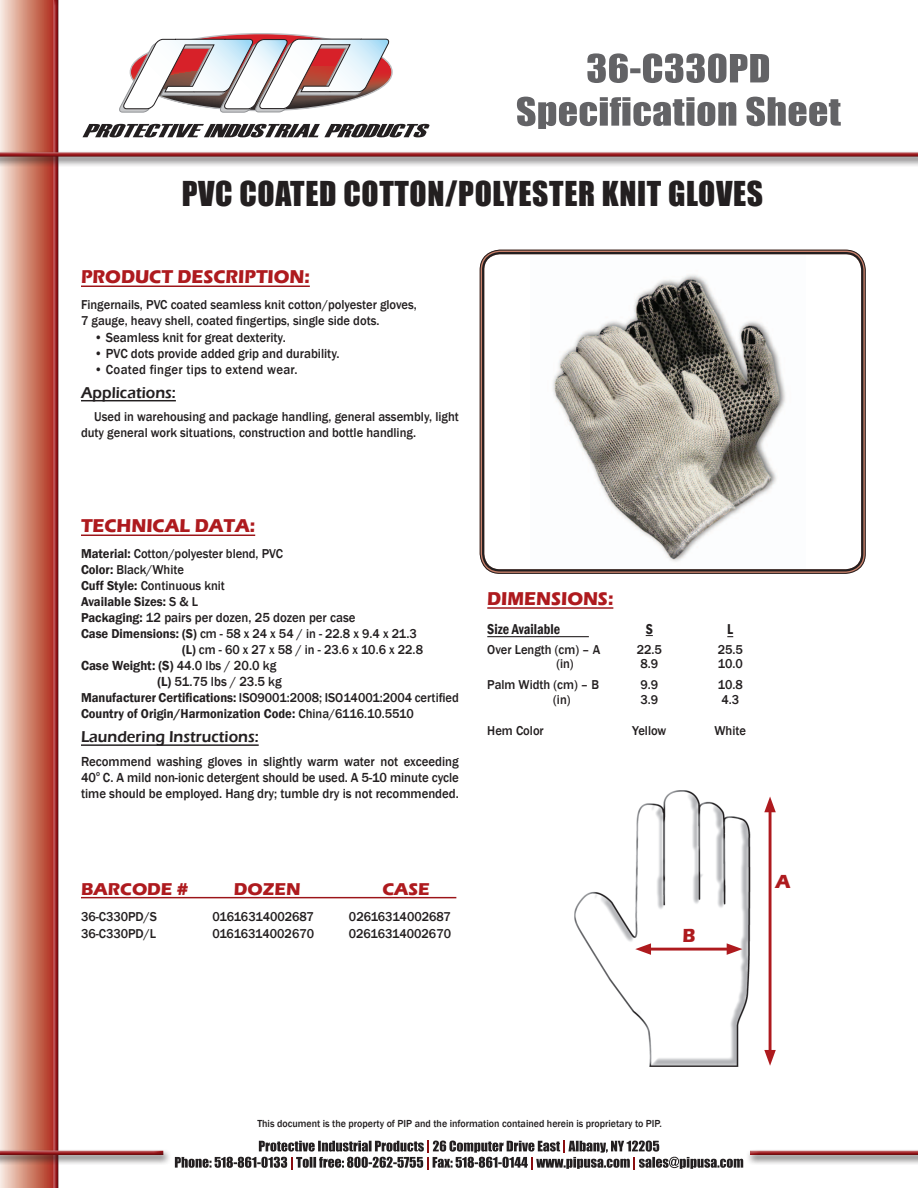
<style>
.page{position:relative;width:918px;height:1188px;background:#fff}
.page>*{position:absolute;margin:0;border:0;box-sizing:border-box;transform-origin:0 0}
.t1{font:31.5px "Impact";letter-spacing:.02em;color:#231f20}
.t2{font:700 19.5px "Eras ITC";color:#ae1a1e;scale:.95 1}
.t3{font:700 19.05px "Eras ITC";color:#ae1a1e;scale:.95 1}
.t4{font:700 17.7px "Eras ITC";color:#ae1a1e}
.header_small{font:600 16.2px "Eras ITC";color:#231f20;scale:.95 1}
.body_text{font:600 condensed 14.7px "Franklin Gothic";color:#231f20;scale:.95 1}
.body_text-2{font:500 13.5px/16.2px "Franklin Gothic";color:#231f20;text-align:justify;scale:.95 1}
.body_text-3{font:500 13.5px "Franklin Gothic";letter-spacing:.02em;color:#231f20;scale:.95 1}
.body_text-4{font:600 13.5px "Franklin Gothic";color:#231f20;scale:.95 1}
.body_text-5{font:500 13.2px/15.9px "Franklin Gothic";color:#231f20;scale:.95 1}
.body_text-6{font:600 13.2px "Franklin Gothic";color:#231f20;scale:.95 1}
.body_text-7{font:500 10.5px "Franklin Gothic";color:#231f20;scale:.95 1}
.s1{font-weight:600}
.s2{font-weight:500}
.s3{font-weight:600;font-size:13.2px}
</style>
<div class="page">
<img style="left:574px;top:790px;width:177px;height:277px">
<div style="left:0;top:0;width:56px;height:1188px;background:linear-gradient(to right,#f8ecdc,#ae2a15)"></div>
<div style="left:53px;top:0;width:8px;height:1188px;background:#231f20;opacity:.75"></div>
<div style="left:0;top:149px;width:918px;height:18px;background:#231f20;opacity:.75"></div>
<div style="left:0;top:152px;width:918px;height:7px;background:#231f20;opacity:.75"></div>
<hr style="left:81px;top:286px;width:229px;height:1px;background:#9c1418">
<hr style="left:81px;top:400px;width:95px;height:1px;background:#231f20">
<hr style="left:769px;top:807px;width:3px;height:248px;background:#ae1a1e">
<svg style="left:764px;top:796px;width:12px;height:16px"></svg>
<svg style="left:764px;top:1050px;width:12px;height:16px"></svg>
<hr style="left:646px;top:948px;width:86px;height:3px;background:#ae1a1e">
<svg style="left:727px;top:943px;width:15px;height:12px"></svg>
<svg style="left:635px;top:943px;width:16px;height:12px"></svg>
<hr style="left:487px;top:607px;width:126px;height:2px;background:#9c1418">
<hr style="left:487px;top:636px;width:102px;height:1px;background:#231f20">
<svg style="left:175px;top:1141px;width:568px;height:28px"></svg>
<hr style="left:81px;top:897px;width:375px;height:1px;background:#9c1418">
<hr style="left:81px;top:535px;width:174px;height:1px;background:#9c1418">
<hr style="left:81px;top:744px;width:178px;height:2px;background:#231f20">
<div style="left:0;top:1148px;width:171px;height:17px;background:#231f20;opacity:.75"></div>
<div style="left:0;top:1150px;width:165px;height:7px;background:#231f20;opacity:.75"></div>
<div style="left:745px;top:1148px;width:173px;height:17px;background:#231f20;opacity:.75"></div>
<div style="left:750px;top:1150px;width:168px;height:7px;background:#231f20;opacity:.75"></div>
<svg style="left:83px;top:124px;width:347px;height:13px"></svg>
<svg style="left:119px;top:34px;width:273px;height:79px"></svg>
<svg style="left:517px;top:97px;width:324px;height:32px"></svg>
<svg style="left:587px;top:53px;width:182px;height:30px"></svg>
<img style="left:553px;top:274px;width:233px;height:288px">
<div style="left:480px;top:250px;width:386px;height:324px;border:1px solid #231f20;border-radius:20px"></div>
<div style="left:482px;top:252px;width:381px;height:320px;border:2px solid #231f20;border-radius:17px"></div>
<p class="t1" style="left:182px;top:170px;width:583px">PVC COATED COTTON/POLYESTER KNIT GLOVES</p>
<p class="t3" style="left:81px;top:266px;width:242px">PRODUCT DESCRIPTION:</p>
<p class="body_text-5" style="left:81px;top:297px;width:355px">Fingernails, PVC coated seamless knit cotton/polyester gloves,</p>
<p class="body_text-5" style="left:81px;top:313px;width:316px">7 gauge, heavy shell, coated fingertips, single side dots.</p>
<p class="body_text-2" style="left:94px;top:329px;width:203px">• Seamless knit for great dexterity.</p>
<p class="body_text-2" style="left:94px;top:345px;width:260px">• PVC dots provide added grip and durability.</p>
<p class="body_text-3" style="left:94px;top:361px;width:216px">• Coated finger tips to extend wear.</p>
<p class="header_small" style="left:81px;top:383px;width:101px">Applications:</p>
<p class="body_text-5" style="left:81px;top:409px;width:399px;text-indent:13px">Used in warehousing and package handling, general assembly, light duty general work situations, construction and bottle handling.</p>
<p class="t3" style="left:81px;top:515px;width:185px">TECHNICAL DATA:</p>
<p class="body_text-5" style="left:81px;top:546px;width:214px"><span class="s1">Material:</span> Cotton/polyester blend, PVC</p>
<p class="body_text-5" style="left:81px;top:562px;width:110px"><span class="s1">Color:</span> Black/White</p>
<p class="body_text-5" style="left:81px;top:578px;width:153px"><span class="s1">Cuff Style:</span> Continuous knit</p>
<p class="body_text-6" style="left:81px;top:594px;width:125px">Available Sizes: <span class="s2">S &amp; L</span></p>
<p class="body_text-2" style="left:81px;top:610px;width:291px"><span class="s3">Packaging:</span> 12 pairs per dozen, 25 dozen per case</p>
<p class="body_text-5" style="left:81px;top:626px;width:355px"><span class="s1">Case Dimensions: (S)</span> cm - 58 x 24 x 54 / in - 22.8 x 9.4 x 21.3</p>
<p class="body_text-5" style="left:182px;top:642px;width:255px"><span class="s1">(L)</span> cm - 60 x 27 x 58 / in - 23.6 x 10.6 x 22.8</p>
<p class="body_text-4" style="left:81px;top:657px;width:207px">Case Weight: (S) <span class="s2">44.0 lbs / 20.0 kg</span></p>
<p class="body_text-2" style="left:157px;top:674px;width:133px"><span class="s1">(L)</span> 51.75 lbs / 23.5 kg</p>
<p class="body_text-5" style="left:81px;top:690px;width:399px"><span class="s1">Manufacturer Certifications:</span> ISO9001:2008; ISO14001:2004 certified</p>
<p class="body_text-6" style="left:81px;top:706px;width:352px">Country of Origin/Harmonization Code: <span class="s2">China/6116.10.5510</span></p>
<p class="header_small" style="left:81px;top:728px;width:189px">Laundering Instructions:</p>
<p class="body_text-2" style="left:81px;top:753px;width:399px">Recommend washing gloves in slightly warm water not exceeding 40<sup>o</sup> C. A mild non-ionic detergent should be used. A 5-10 minute cycle time should be employed. Hang dry; tumble dry is not recommended.</p>
<p class="t3" style="left:487px;top:588px;width:134px">DIMENSIONS:</p>
<p class="body_text" style="left:487px;top:620px;width:78px">Size Available</p>
<p class="body_text" style="left:646px;top:620px;width:9px">S</p>
<p class="body_text" style="left:727px;top:620px;width:8px">L</p>
<p class="body_text-5" style="left:487px;top:641px;width:120px">Over Length (cm) – A</p>
<p class="body_text-5" style="left:637px;top:641px;width:28px">22.5</p>
<p class="body_text-5" style="left:718px;top:641px;width:28px">25.5</p>
<p class="body_text-5" style="left:556px;top:656px;width:20px">(in)</p>
<p class="body_text-5" style="left:640px;top:656px;width:20px">8.9</p>
<p class="body_text-5" style="left:718px;top:656px;width:28px">10.0</p>
<p class="body_text-5" style="left:487px;top:677px;width:119px">Palm Width (cm) – B</p>
<p class="body_text-5" style="left:640px;top:677px;width:20px">9.9</p>
<p class="body_text-5" style="left:718px;top:677px;width:28px">10.8</p>
<p class="body_text-5" style="left:553px;top:691px;width:20px">(in)</p>
<p class="body_text-5" style="left:640px;top:691px;width:20px">3.9</p>
<p class="body_text-5" style="left:721px;top:691px;width:20px">4.3</p>
<p class="body_text-5" style="left:487px;top:723px;width:61px">Hem Color</p>
<p class="body_text-5" style="left:632px;top:723px;width:37px">Yellow</p>
<p class="body_text-5" style="left:715px;top:723px;width:35px">White</p>
<p class="t4" style="left:81px;top:879px;width:109px">BARCODE #</p>
<p class="t4" style="left:234px;top:879px;width:68px">DOZEN</p>
<p class="t4" style="left:382px;top:879px;width:49px">CASE</p>
<p class="body_text-5" style="left:81px;top:909px;width:82px">36-C330PD/S</p>
<p class="body_text-5" style="left:213px;top:909px;width:108px">01616314002687</p>
<p class="body_text-5" style="left:349px;top:909px;width:109px">02616314002687</p>
<p class="body_text-5" style="left:81px;top:925px;width:81px">36-C330PD/L</p>
<p class="body_text-5" style="left:212px;top:925px;width:109px">01616314002670</p>
<p class="body_text-5" style="left:349px;top:925px;width:109px">02616314002670</p>
<p class="t2" style="left:683px;top:925px;width:15px">B</p>
<p class="t2" style="left:776px;top:871px;width:17px">A</p>
<p class="body_text-7" style="left:257px;top:1117px;width:427px">This document is the property of PIP and the information contained herein is proprietary to PIP.</p>
</div>
